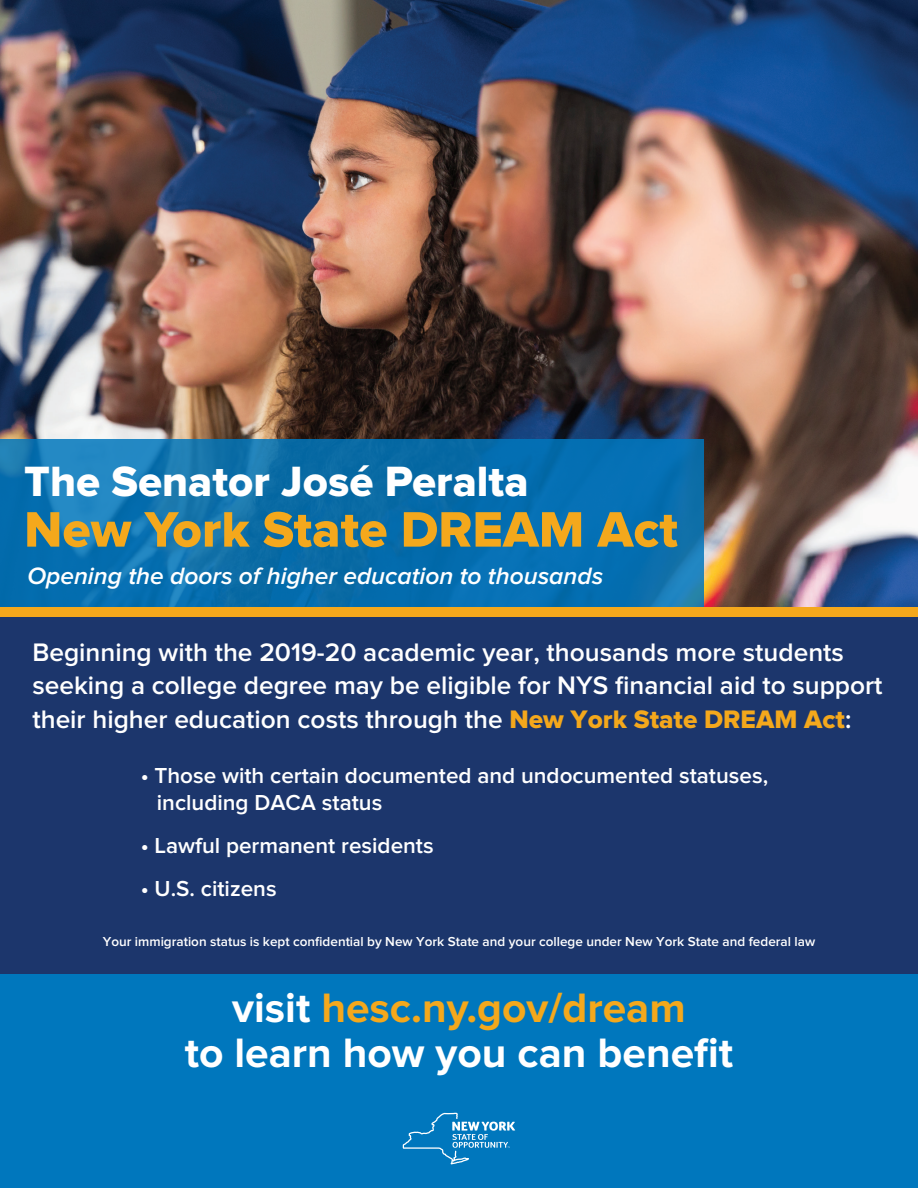
<style>
.page{position:relative;width:918px;height:1188px;background:#fff}
.page>*{position:absolute;margin:0;border:0;box-sizing:border-box;transform-origin:0 0}
.t1{font:51.6px "Proxima Nova Extrabld";color:#f4a81c}
.t2{font:43.95px "Proxima Nova Extrabld";color:#fff}
.t3{font:700 42.6px/45.2px "Proxima Nova";color:#fff;text-align:center}
.t4{font:600 26.25px/33.6px "Proxima Nova";color:#fff}
.t5{font:italic 600 24.6px "Proxima Nova";color:#fff}
.t6{font:600 22.5px/27px "Proxima Nova";color:#fff}
.t7{font:600 13.5px "Proxima Nova";color:#fff}
.s1{font-family:"Proxima Nova Extrabld";font-weight:400;color:#f4a81c}
.s2{color:#f4a81c}
</style>
<div class="page">
<img style="left:0;top:0;width:918px;height:608px">
<div style="left:0;top:613px;width:918px;height:379px;background:#1c366c"></div>
<svg style="left:0;top:439px;width:704px;height:169px;background:#0c70ad"></svg>
<div style="left:0;top:975px;width:918px;height:213px;background:#0077bd"></div>
<svg style="left:403px;top:1113px;width:112px;height:51px"></svg>
<div style="left:0;top:608px;width:918px;height:9px;background:#f4a81c"></div>
<h2 class="t2" style="left:24px;top:462px;width:506px">The Senator José Peralta</h2>
<h1 class="t1" style="left:24px;top:506px;width:655px">New York State DREAM Act</h1>
<p class="t5" style="left:27px;top:562px;width:577px">Opening the doors of higher education to thousands</p>
<p class="t4" style="left:32px;top:636px;width:852px">Beginning with the 2019-20 academic year, thousands more students seeking a college degree may be eligible for NYS financial aid to support their higher education costs through the <span class="s1">New York State DREAM Act</span>:</p>
<p class="t6" style="left:157px;top:763px;width:613px;text-indent:-16px">• Those with certain documented and undocumented statuses, including DACA status</p>
<p class="t6" style="left:141px;top:833px;width:295px">• Lawful permanent residents</p>
<p class="t6" style="left:141px;top:875px;width:138px">• U.S. citizens</p>
<p class="t7" style="left:103px;top:934px;width:714px">Your immigration status is kept confidential by New York State and your college under New York State and federal law</p>
<h3 class="t3" style="left:185px;top:986px;width:550px">visit <span class="s2">hesc.ny.gov/dream<br></span>to learn how you can benefit</h3>
</div>
